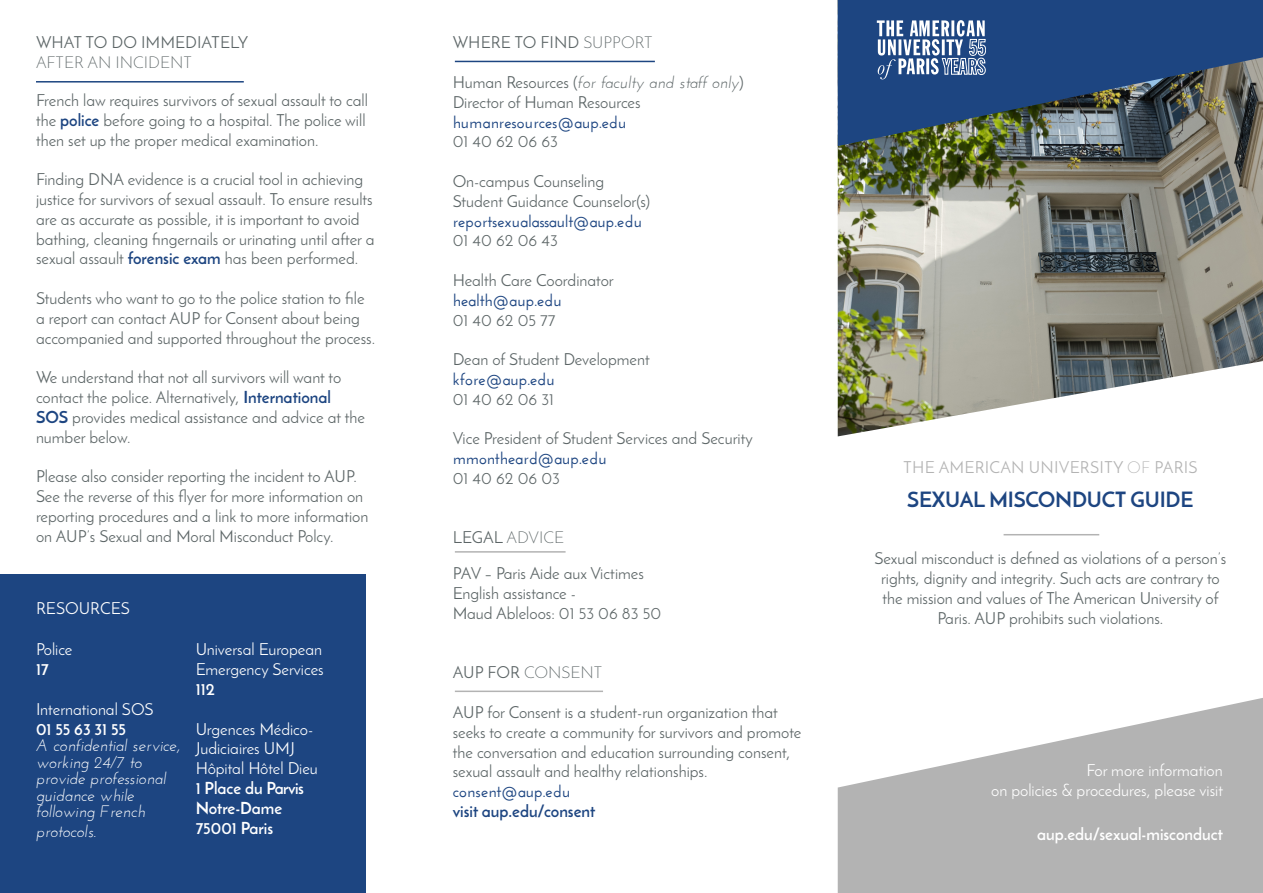
<style>
.page{position:relative;width:1263px;height:893px;background:#fff}
.page>*{position:absolute;margin:0;border:0;box-sizing:border-box;transform-origin:0 0}
.Paragraph_Heading{font:700 21px "Josefin Sans";letter-spacing:-.01em;color:#1d4581}
.t1{font:16.5px/19.8px "Josefin Sans";color:#5c6566}
.t2{font:16.5px/19.8px "Josefin Sans";color:#fff}
.t3{font:600 16.5px "Josefin Sans";color:#1d4581}
.t4{font:italic 16.5px/16.5px "Josefin Sans";color:#fff}
.t5{font:700 16.5px/19.8px "Josefin Sans";color:#fff}
.t6{font:300 16.5px "Josefin Sans";color:#5c6566}
.t7{font:italic 16.5px "Josefin Sans";color:#5c6566}
.Paragraph_Heading-2{font:16.5px "Josefin Sans";letter-spacing:.01em;color:#b3b3b3}
.t8{font:700 16.5px "Josefin Sans";color:#1d4581}
.s1{font-weight:700;color:#1d4581}
.s2{font-weight:300}
.s3{font-style:normal}
.s4{font-weight:400}
</style>
<div class="page">
<div style="left:0;top:574px;width:366px;height:319px;background:#1d4581"></div>
<img style="left:838px;top:146px;width:425px;height:290px">
<svg style="left:838px;top:698px;width:425px;height:195px;fill:#b3b3b3"></svg>
<hr style="left:1003px;top:534px;width:96px;height:1px;background:#b3b3b3">
<hr style="left:455px;top:61px;width:200px;height:1px;background:#1d4581">
<hr style="left:455px;top:551px;width:111px;height:2px;background:#b3b3b3">
<hr style="left:36px;top:81px;width:208px;height:2px;background:#1d4581">
<hr style="left:455px;top:691px;width:148px;height:1px;background:#b3b3b3">
<img style="left:838px;top:0;width:425px;height:146px">
<svg style="left:877px;top:20px;width:109px;height:59px"></svg>
<p class="t1" style="left:36px;top:33px;width:214px">WHAT TO DO IMMEDIATELY</p>
<p class="t6" style="left:36px;top:53px;width:157px">AFTER AN INCIDENT</p>
<p class="t1" style="left:36px;top:90px;width:333px">French law requires survivors of sexual assault to call the <span class="s1">police</span> before going to a hospital. The police will then set up the proper medical examination.</p>
<p class="t1" style="left:36px;top:169px;width:340px">Finding DNA evidence is a crucial tool in achieving justice for survivors of sexual assault. To ensure results are as accurate as possible, it is important to avoid bathing, cleaning fingernails or urinating until after a sexual assault <span class="s1">forensic exam</span> has been performed.</p>
<p class="t1" style="left:36px;top:288px;width:341px">Students who want to go to the police station to file a report can contact AUP for Consent about being accompanied and supported throughout the process.</p>
<p class="t1" style="left:36px;top:367px;width:330px">We understand that not all survivors will want to contact the police. Alternatively, <span class="s1">International SOS</span> provides medical assistance and advice at the number below.</p>
<p class="t1" style="left:36px;top:466px;width:334px">Please also consider reporting the incident to AUP.<br>See the reverse of this flyer for more information on reporting procedures and a link to more information on AUP’s Sexual and Moral Misconduct Polcy.</p>
<p class="t2" style="left:36px;top:599px;width:95px">RESOURCES</p>
<p class="t2" style="left:36px;top:639px;width:38px">Police</p>
<p class="t5" style="left:36px;top:659px;width:14px">17</p>
<p class="t2" style="left:36px;top:699px;width:119px">International SOS</p>
<p class="t5" style="left:36px;top:719px;width:92px">01 55 63 31 55</p>
<p class="t4" style="left:36px;top:737px;width:146px">A confidential service, working 24/7 to provide professional guidance while following French</p>
<p class="t4" style="left:36px;top:823px;width:62px">protocols.</p>
<p class="t2" style="left:196px;top:639px;width:129px">Universal European<br>Emergency Services</p>
<p class="t5" style="left:196px;top:679px;width:21px">112</p>
<p class="t2" style="left:196px;top:719px;width:119px">Urgences Médico-<br>Judiciaires UMJ</p>
<p class="t2" style="left:196px;top:758px;width:124px">Hôpital Hôtel Dieu</p>
<p class="t5" style="left:196px;top:778px;width:110px">1 Place du Parvis<br>Notre-Dame</p>
<p class="t5" style="left:196px;top:818px;width:79px">75001 Paris</p>
<p class="t1" style="left:453px;top:33px;width:201px">WHERE TO FIND <span class="s2">SUPPORT</span></p>
<p class="t7" style="left:453px;top:73px;width:292px"><span class="s3">Human Resources (</span>for faculty and staff only<span class="s3">)</span></p>
<p class="t1" style="left:453px;top:92px;width:189px">Director of Human Resources</p>
<p class="t3" style="left:453px;top:112px;width:175px">humanresources@aup.edu</p>
<p class="t1" style="left:453px;top:132px;width:107px">01 40 62 06 63</p>
<p class="t1" style="left:453px;top:171px;width:153px">On-campus Counseling</p>
<p class="t1" style="left:453px;top:191px;width:199px">Student Guidance Counselor(s)</p>
<p class="t3" style="left:453px;top:211px;width:191px">reportsexualassault@aup.edu</p>
<p class="t1" style="left:453px;top:231px;width:107px">01 40 62 06 43</p>
<p class="t1" style="left:453px;top:270px;width:163px">Health Care Coordinator</p>
<p class="t3" style="left:453px;top:290px;width:111px">health@aup.edu</p>
<p class="t1" style="left:453px;top:310px;width:104px">01 40 62 05 77</p>
<p class="t1" style="left:453px;top:349px;width:199px">Dean of Student Development</p>
<p class="t3" style="left:453px;top:369px;width:104px">kfore@aup.edu</p>
<p class="t1" style="left:453px;top:389px;width:103px">01 40 62 06 31</p>
<p class="t1" style="left:453px;top:429px;width:302px">Vice President of Student Services and Security</p>
<p class="t3" style="left:453px;top:449px;width:155px">mmontheard@aup.edu</p>
<p class="t1" style="left:453px;top:468px;width:109px">01 40 62 06 03</p>
<p class="t6" style="left:453px;top:528px;width:113px"><span class="s4">LEGAL</span> ADVICE</p>
<p class="t1" style="left:453px;top:564px;width:193px">PAV – Paris Aide aux Victimes</p>
<p class="t1" style="left:453px;top:583px;width:125px">English assistance -</p>
<p class="t1" style="left:453px;top:603px;width:210px">Maud Ableloos: 01 53 06 83 50</p>
<p class="t6" style="left:453px;top:663px;width:151px"><span class="s4">AUP FOR</span> CONSENT</p>
<p class="t1" style="left:453px;top:702px;width:350px">AUP for Consent is a student-run organization that seeks to create a community for survivors and promote the conversation and education surrounding consent, sexual assault and healthy relationships.</p>
<p class="t3" style="left:453px;top:782px;width:119px">consent@aup.edu</p>
<p class="t8" style="left:453px;top:801px;width:144px">visit aup.edu/consent</p>
<p class="Paragraph_Heading-2" style="left:903px;top:458px;width:296px">THE AMERICAN UNIVERSITY <span class="s2">OF</span> PARIS</p>
<p class="Paragraph_Heading" style="left:907px;top:487px;width:288px">SEXUAL MISCONDUCT GUIDE</p>
<p class="t1" style="left:874px;top:548px;width:353px;text-align:center">Sexual misconduct is defined as violations of a person’s rights, dignity and integrity. Such acts are contrary to the mission and values of The American University of Paris. AUP prohibits such violations.</p>
<p class="t2" style="left:1086px;top:761px;width:138px">For more information</p>
<p class="t2" style="left:991px;top:780px;width:233px">on policies &amp; procedures, please visit</p>
<p class="t5" style="left:1037px;top:824px;width:187px">aup.edu/sexual-misconduct</p>
</div>
